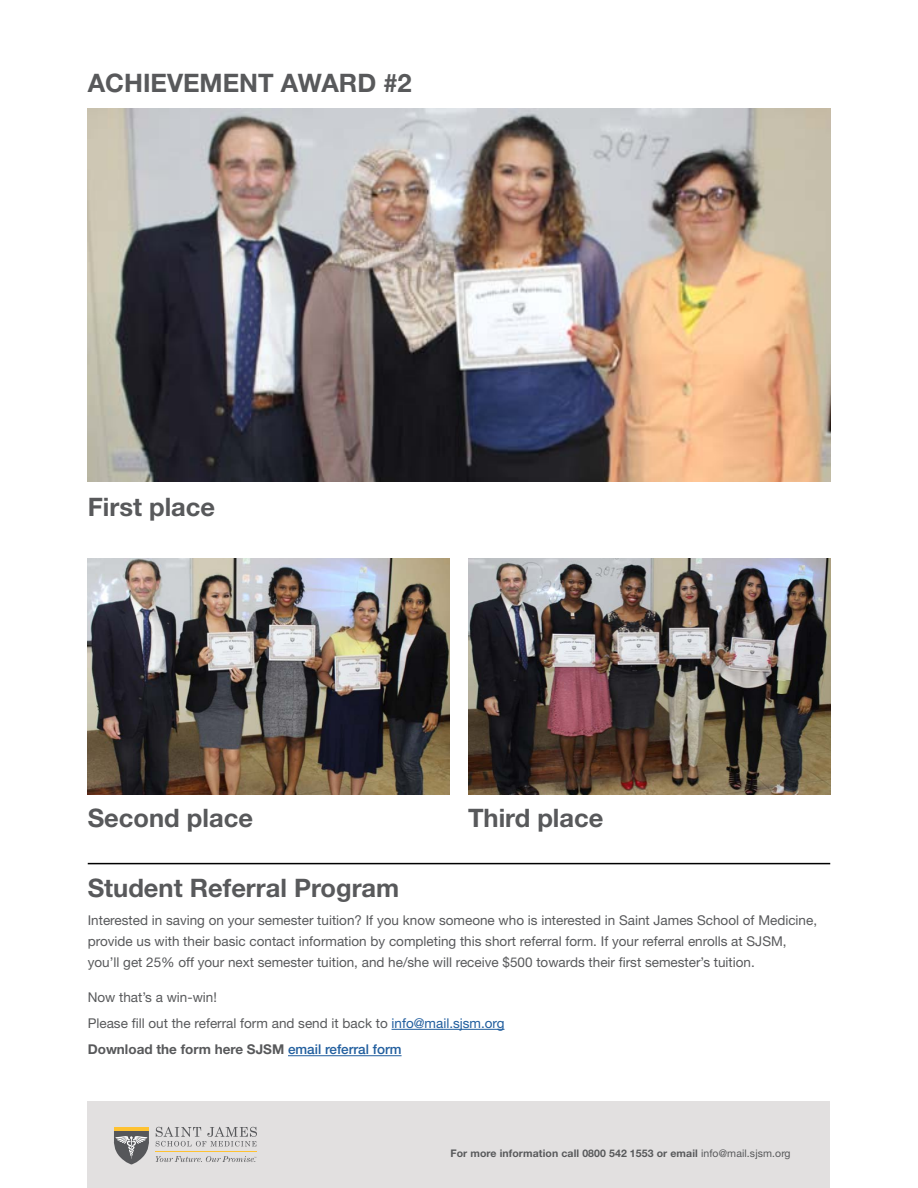
<style>
.page{position:relative;width:918px;height:1188px;background:#fff}
.page>*{position:absolute;margin:0;border:0;box-sizing:border-box;transform-origin:0 0}
.t1{font:700 25.5px "Helvetica Neue LT Std";color:#58595b}
.t2{font:13.5px/21px "Helvetica Neue LT Std";color:#58595b}
.t3{font:700 10.5px "Helvetica Neue";letter-spacing:.01em;color:#58595b}
.s1{color:#215e9e}
.s2{font-weight:700}
.s3{font-weight:500;color:#215e9e}
.s4{font-family:"Helvetica Neue LT Std";font-weight:400}
</style>
<div class="page">
<div style="left:88px;top:1101px;width:742px;height:87px;background:#e2e0e0"></div>
<hr style="left:114px;top:1127px;width:35px;height:3px;background:#fec232">
<svg style="left:114px;top:1131px;width:35px;height:33px"></svg>
<hr style="left:156px;top:1151px;width:101px;height:1px;background:#fec232">
<svg style="left:156px;top:1127px;width:101px;height:19px"></svg>
<svg style="left:156px;top:1156px;width:100px;height:6px"></svg>
<img style="left:88px;top:108px;width:742px;height:374px">
<img style="left:88px;top:558px;width:362px;height:236px">
<img style="left:468px;top:558px;width:362px;height:236px">
<hr style="left:392px;top:1029px;width:112px;height:1px;background:#215e9e">
<hr style="left:288px;top:1055px;width:114px;height:1px;background:#215e9e">
<hr style="left:88px;top:863px;width:742px;height:1px;background:#000">
<h1 class="t1" style="left:88px;top:68px;width:325px">ACHIEVEMENT AWARD #2</h1>
<h1 class="t1" style="left:88px;top:491px;width:129px">First place</h1>
<h1 class="t1" style="left:88px;top:802px;width:167px">Second place</h1>
<h1 class="t1" style="left:468px;top:802px;width:137px">Third place</h1>
<h1 class="t1" style="left:88px;top:872px;width:313px">Student Referral Program</h1>
<p class="t2" style="left:88px;top:910px;width:731px">Interested in saving on your semester tuition? If you know someone who is interested in Saint James School of Medicine, provide us with their basic contact information by completing this short referral form. If your referral enrolls at SJSM, you’ll get 25% off your next semester tuition, and he/she will receive $500 towards their first semester’s tuition.</p>
<p class="t2" style="left:88px;top:983px;width:418px;line-height:26.4px">Now that’s a win-win!<br>Please fill out the referral form and send it back to <span class="s1">info@mail.sjsm.org<br></span><span class="s2">Download the form here SJSM</span> <span class="s3">email referral form</span></p>
<p class="t3" style="left:450px;top:1147px;width:342px">For more information call 0800 542 1553 or email <span class="s4">info@mail.sjsm.org</span></p>
</div>
